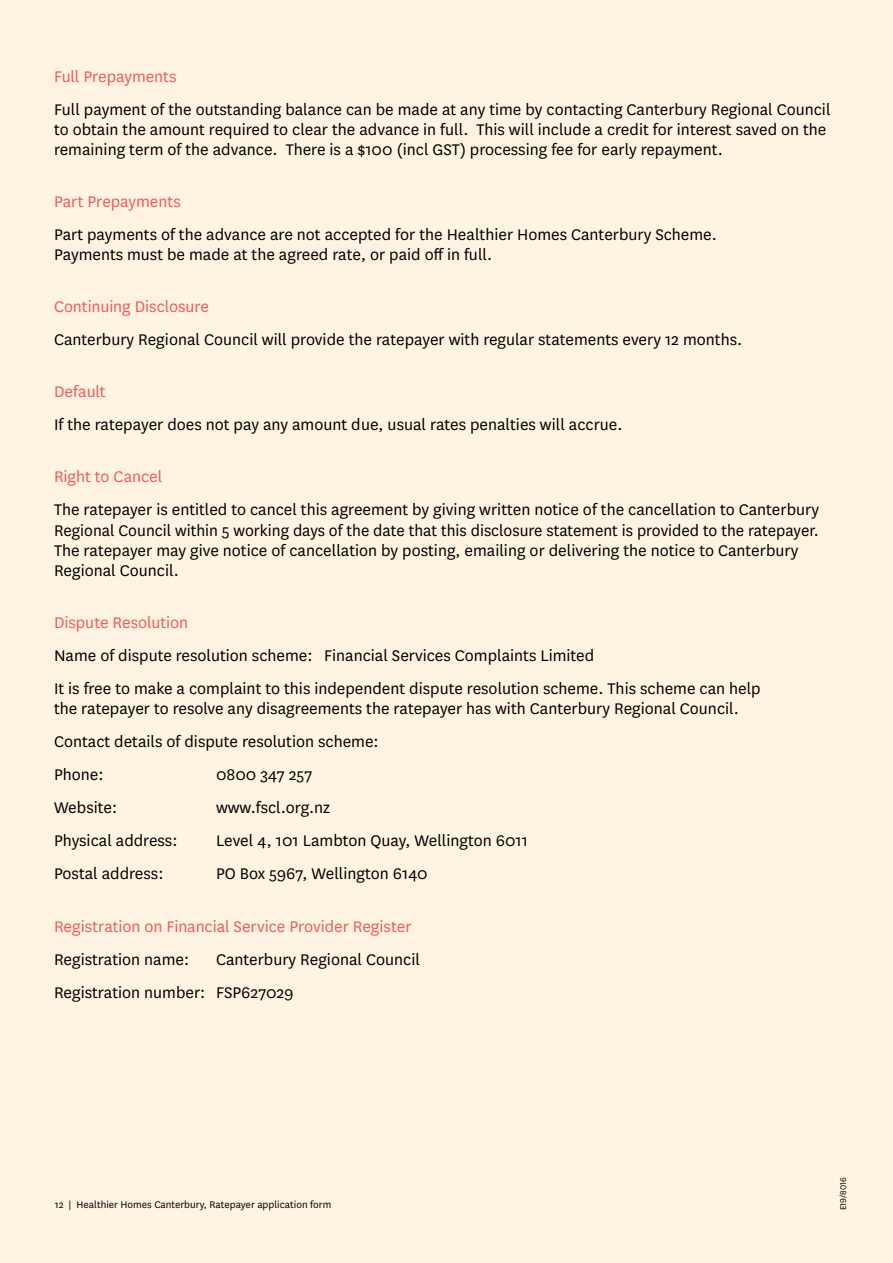
<style>
.page{position:relative;width:893px;height:1263px;background:#fff4e2}
.page>*{position:absolute;margin:0;border:0;box-sizing:border-box;transform-origin:0 0}
.t1{font:18px/20.2px "National";color:#000}
.t2{font:18px "National";letter-spacing:-.005em;color:#f05a5c}
.t3{font:11.25px "National";color:#000}
.t4{font:9.75px "National";color:#000;scale:.96 1}
</style>
<div class="page">
<p class="t2" style="left:54px;top:64px;width:124px">Full Prepayments</p>
<p class="t1" style="left:54px;top:98px;width:778px">Full payment of the outstanding balance can be made at any time by contacting Canterbury Regional Council to obtain the amount required to clear the advance in full. This will include a credit for interest saved on the remaining term of the advance. There is a $100 (incl GST) processing fee for early repayment.</p>
<p class="t2" style="left:54px;top:190px;width:128px">Part Prepayments</p>
<p class="t1" style="left:54px;top:224px;width:664px">Part payments of the advance are not accepted for the Healthier Homes Canterbury Scheme.<br>Payments must be made at the agreed rate, or paid off in full.</p>
<p class="t2" style="left:54px;top:295px;width:157px">Continuing Disclosure</p>
<p class="t1" style="left:54px;top:329px;width:690px">Canterbury Regional Council will provide the ratepayer with regular statements every 12 months.</p>
<p class="t2" style="left:54px;top:380px;width:53px">Default</p>
<p class="t1" style="left:54px;top:414px;width:570px">If the ratepayer does not pay any amount due, usual rates penalties will accrue.</p>
<p class="t2" style="left:54px;top:465px;width:110px">Right to Cancel</p>
<p class="t1" style="left:54px;top:499px;width:766px">The ratepayer is entitled to cancel this agreement by giving written notice of the cancellation to Canterbury Regional Council within 5 working days of the date that this disclosure statement is provided to the ratepayer.<br>The ratepayer may give notice of cancellation by posting, emailing or delivering the notice to Canterbury Regional Council.</p>
<p class="t2" style="left:54px;top:611px;width:136px">Dispute Resolution</p>
<p class="t1" style="left:54px;top:638px;width:708px;line-height:33px">Name of dispute resolution scheme: Financial Services Complaints Limited<br>It is free to make a complaint to this independent dispute resolution scheme. This scheme can help</p>
<p class="t1" style="left:54px;top:692px;width:686px;line-height:33px">the ratepayer to resolve any disagreements the ratepayer has with Canterbury Regional Council.<br>Contact details of dispute resolution scheme:<br>Phone:</p>
<p class="t1" style="left:216px;top:764px;width:98px">0800 347 257</p>
<p class="t1" style="left:54px;top:797px;width:65px">Website:</p>
<p class="t1" style="left:216px;top:797px;width:116px">www.fscl.org.nz</p>
<p class="t1" style="left:54px;top:830px;width:125px">Physical address:</p>
<p class="t1" style="left:216px;top:830px;width:314px">Level 4, 101 Lambton Quay, Wellington 6011</p>
<p class="t1" style="left:54px;top:863px;width:111px">Postal address:</p>
<p class="t1" style="left:216px;top:863px;width:213px">PO Box 5967, Wellington 6140</p>
<p class="t2" style="left:54px;top:914px;width:359px">Registration on Financial Service Provider Register</p>
<p class="t1" style="left:54px;top:948px;width:137px">Registration name:</p>
<p class="t1" style="left:54px;top:942px;width:367px;line-height:33px;text-indent:162px">Canterbury Regional Council<br>Registration number: FSP627029</p>
<p class="t3" style="left:55px;top:1197px;width:278px">12 | Healthier Homes Canterbury, Ratepayer application form</p>
<p class="t4" style="left:837px;top:1210px;width:36px;rotate:-90deg">E19/8016</p>
</div>
